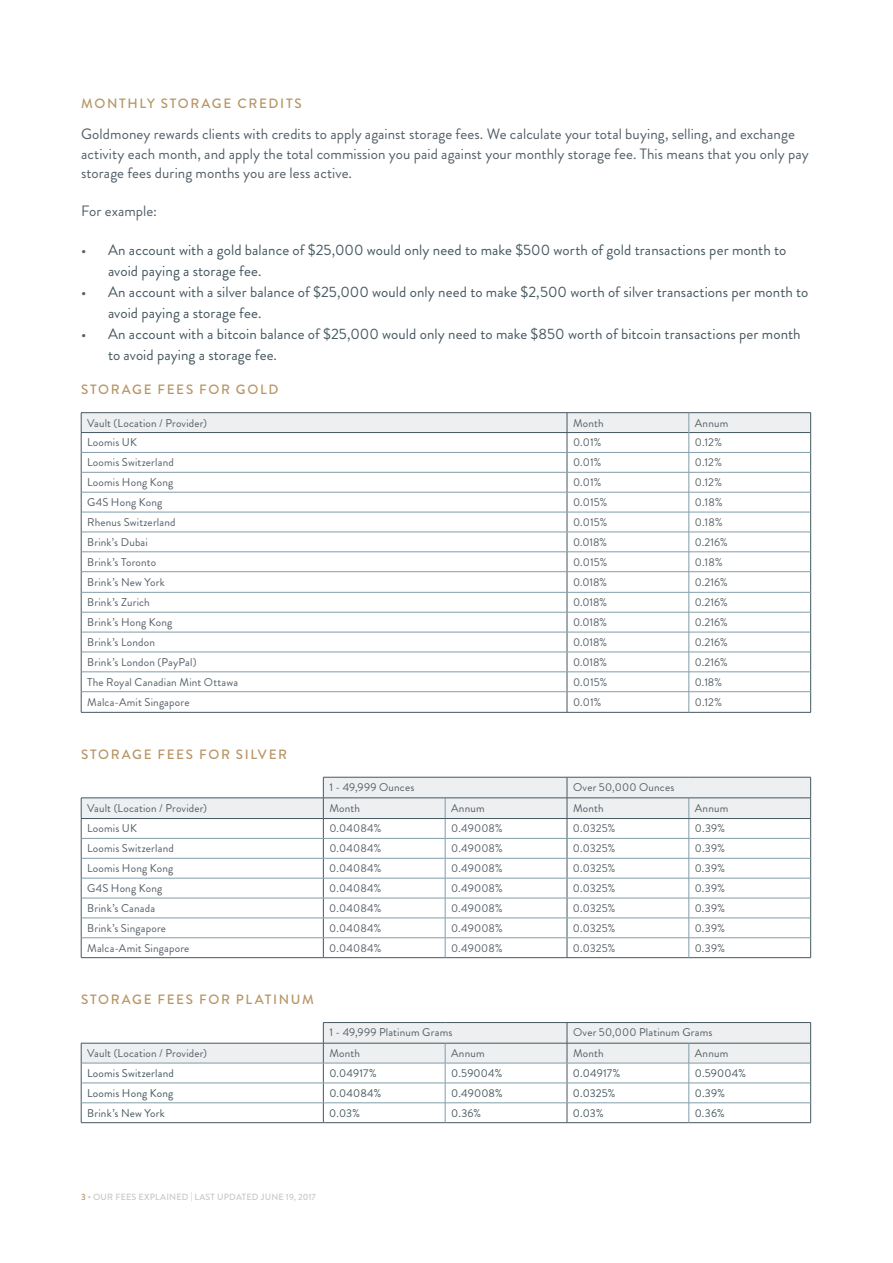
<style>
.page{position:relative;width:893px;height:1263px;background:#fff}
.page>*{position:absolute;margin:0;border:0;box-sizing:border-box;transform-origin:0 0}
.t1{font:15px/21px "Brandon Grotesque";letter-spacing:.005em;color:#455860}
.t2{font:15px/19.5px "Brandon Grotesque";letter-spacing:.005em;color:#535f67}
.t3{font:500 13.5px "Brandon Grotesque";letter-spacing:.125em;color:#b79666}
.t4{font:11.25px "Brandon Grotesque";letter-spacing:.015em;color:#535f67}
.t5{font:11.25px "Brandon Grotesque";letter-spacing:.015em;color:#455860}
.t6{font:500 9px "Brandon Grotesque";letter-spacing:.02em;color:#c7c8ca}
.s1{color:#535f67}
.s2{color:#b79666}
</style>
<div class="page">
<hr style="left:81px;top:712px;width:486px;height:1px;background:#455860">
<hr style="left:567px;top:712px;width:122px;height:1px;background:#455860">
<hr style="left:689px;top:712px;width:122px;height:1px;background:#455860">
<hr style="left:81px;top:412px;width:486px;height:1px;background:#455860">
<hr style="left:567px;top:412px;width:122px;height:1px;background:#455860">
<hr style="left:689px;top:412px;width:122px;height:1px;background:#455860">
<svg style="left:81px;top:413px;width:730px;height:299px"></svg>
<hr style="left:81px;top:957px;width:242px;height:1px;background:#455860">
<hr style="left:567px;top:957px;width:122px;height:1px;background:#455860">
<hr style="left:689px;top:957px;width:122px;height:1px;background:#455860">
<hr style="left:323px;top:957px;width:122px;height:1px;background:#455860">
<hr style="left:445px;top:957px;width:122px;height:1px;background:#455860">
<svg style="left:81px;top:777px;width:730px;height:180px"></svg>
<hr style="left:81px;top:818px;width:242px;height:1px;background:#455860">
<hr style="left:323px;top:818px;width:122px;height:1px;background:#455860">
<hr style="left:445px;top:818px;width:122px;height:1px;background:#455860">
<hr style="left:567px;top:818px;width:122px;height:1px;background:#455860">
<hr style="left:689px;top:818px;width:122px;height:1px;background:#455860">
<hr style="left:81px;top:1122px;width:242px;height:1px;background:#455860">
<hr style="left:567px;top:1122px;width:122px;height:1px;background:#455860">
<hr style="left:689px;top:1122px;width:122px;height:1px;background:#455860">
<hr style="left:323px;top:1122px;width:122px;height:1px;background:#455860">
<hr style="left:445px;top:1122px;width:122px;height:1px;background:#455860">
<svg style="left:81px;top:1022px;width:730px;height:100px"></svg>
<p class="t3" style="left:81px;top:94px;width:222px">MONTHLY STORAGE CREDITS</p>
<p class="t2" style="left:81px;top:125px;width:729px">Goldmoney rewards clients with credits to apply against storage fees. We calculate your total buying, selling, and exchange activity each month, and apply the total commission you paid against your monthly storage fee. This means that you only pay storage fees during months you are less active.</p>
<h1 class="t2" style="left:81px;top:201px;width:78px">For example:</h1>
<h1 class="t1" style="left:108px;top:240px;width:680px;text-indent:-27px"><span class="s1">•</span> An account with a gold balance of $25,000 would only need to make $500 worth of gold transactions per month to avoid paying a storage fee.</h1>
<h1 class="t1" style="left:108px;top:282px;width:702px;text-indent:-27px"><span class="s1">•</span> An account with a silver balance of $25,000 would only need to make $2,500 worth of silver transactions per month to avoid paying a storage fee.</h1>
<h1 class="t1" style="left:108px;top:324px;width:694px;text-indent:-27px"><span class="s1">•</span> An account with a bitcoin balance of $25,000 would only need to make $850 worth of bitcoin transactions per month to avoid paying a storage fee.</h1>
<p class="t3" style="left:81px;top:380px;width:199px">STORAGE FEES FOR GOLD</p>
<p class="t4" style="left:87px;top:415px;width:121px">Vault (Location / Provider)</p>
<p class="t4" style="left:573px;top:415px;width:32px">Month</p>
<p class="t4" style="left:695px;top:415px;width:35px">Annum</p>
<p class="t4" style="left:87px;top:435px;width:51px">Loomis UK</p>
<p class="t4" style="left:573px;top:435px;width:30px">0.01%</p>
<p class="t4" style="left:695px;top:435px;width:29px">0.12%</p>
<p class="t4" style="left:87px;top:455px;width:88px">Loomis Switzerland</p>
<p class="t4" style="left:573px;top:455px;width:30px">0.01%</p>
<p class="t4" style="left:695px;top:455px;width:29px">0.12%</p>
<p class="t4" style="left:87px;top:475px;width:88px">Loomis Hong Kong</p>
<p class="t4" style="left:573px;top:475px;width:30px">0.01%</p>
<p class="t4" style="left:695px;top:475px;width:29px">0.12%</p>
<p class="t4" style="left:87px;top:494px;width:77px">G4S Hong Kong</p>
<p class="t4" style="left:573px;top:494px;width:36px">0.015%</p>
<p class="t4" style="left:695px;top:494px;width:29px">0.18%</p>
<p class="t4" style="left:87px;top:514px;width:90px">Rhenus Switzerland</p>
<p class="t4" style="left:573px;top:514px;width:36px">0.015%</p>
<p class="t4" style="left:695px;top:514px;width:29px">0.18%</p>
<p class="t4" style="left:87px;top:534px;width:62px">Brink’s Dubai</p>
<p class="t4" style="left:573px;top:534px;width:36px">0.018%</p>
<p class="t4" style="left:695px;top:534px;width:35px">0.216%</p>
<p class="t4" style="left:87px;top:554px;width:70px">Brink’s Toronto</p>
<p class="t4" style="left:573px;top:554px;width:36px">0.015%</p>
<p class="t4" style="left:695px;top:554px;width:29px">0.18%</p>
<p class="t4" style="left:87px;top:574px;width:79px">Brink’s New York</p>
<p class="t4" style="left:573px;top:574px;width:36px">0.018%</p>
<p class="t4" style="left:695px;top:574px;width:35px">0.216%</p>
<p class="t4" style="left:87px;top:595px;width:64px">Brink’s Zurich</p>
<p class="t4" style="left:573px;top:595px;width:36px">0.018%</p>
<p class="t4" style="left:695px;top:595px;width:35px">0.216%</p>
<p class="t4" style="left:87px;top:614px;width:87px">Brink’s Hong Kong</p>
<p class="t4" style="left:573px;top:614px;width:36px">0.018%</p>
<p class="t4" style="left:695px;top:614px;width:35px">0.216%</p>
<p class="t4" style="left:87px;top:634px;width:69px">Brink’s London</p>
<p class="t4" style="left:573px;top:634px;width:36px">0.018%</p>
<p class="t4" style="left:695px;top:634px;width:35px">0.216%</p>
<p class="t4" style="left:87px;top:654px;width:111px">Brink’s London (PayPal)</p>
<p class="t4" style="left:573px;top:654px;width:36px">0.018%</p>
<p class="t4" style="left:695px;top:654px;width:35px">0.216%</p>
<p class="t4" style="left:87px;top:674px;width:152px">The Royal Canadian Mint Ottawa</p>
<p class="t4" style="left:573px;top:674px;width:36px">0.015%</p>
<p class="t4" style="left:695px;top:674px;width:29px">0.18%</p>
<p class="t4" style="left:87px;top:694px;width:104px">Malca-Amit Singapore</p>
<p class="t4" style="left:573px;top:694px;width:30px">0.01%</p>
<p class="t4" style="left:695px;top:694px;width:29px">0.12%</p>
<p class="t3" style="left:81px;top:745px;width:208px">STORAGE FEES FOR SILVER</p>
<p class="t4" style="left:329px;top:779px;width:86px">1 - 49,999 Ounces</p>
<p class="t4" style="left:573px;top:779px;width:103px">Over 50,000 Ounces</p>
<p class="t4" style="left:87px;top:800px;width:121px">Vault (Location / Provider)</p>
<p class="t4" style="left:329px;top:800px;width:32px">Month</p>
<p class="t4" style="left:451px;top:800px;width:35px">Annum</p>
<p class="t4" style="left:573px;top:800px;width:32px">Month</p>
<p class="t4" style="left:695px;top:800px;width:35px">Annum</p>
<p class="t4" style="left:87px;top:821px;width:51px">Loomis UK</p>
<p class="t4" style="left:329px;top:821px;width:54px">0.04084%</p>
<p class="t4" style="left:451px;top:821px;width:53px">0.49008%</p>
<p class="t4" style="left:573px;top:821px;width:44px">0.0325%</p>
<p class="t4" style="left:695px;top:821px;width:32px">0.39%</p>
<p class="t4" style="left:87px;top:841px;width:88px">Loomis Switzerland</p>
<p class="t4" style="left:329px;top:841px;width:54px">0.04084%</p>
<p class="t4" style="left:451px;top:841px;width:53px">0.49008%</p>
<p class="t4" style="left:573px;top:841px;width:44px">0.0325%</p>
<p class="t4" style="left:695px;top:841px;width:32px">0.39%</p>
<p class="t4" style="left:87px;top:860px;width:88px">Loomis Hong Kong</p>
<p class="t4" style="left:329px;top:860px;width:54px">0.04084%</p>
<p class="t4" style="left:451px;top:860px;width:53px">0.49008%</p>
<p class="t4" style="left:573px;top:860px;width:44px">0.0325%</p>
<p class="t4" style="left:695px;top:860px;width:32px">0.39%</p>
<p class="t4" style="left:87px;top:880px;width:77px">G4S Hong Kong</p>
<p class="t4" style="left:329px;top:880px;width:54px">0.04084%</p>
<p class="t4" style="left:451px;top:880px;width:53px">0.49008%</p>
<p class="t4" style="left:573px;top:880px;width:44px">0.0325%</p>
<p class="t4" style="left:695px;top:880px;width:32px">0.39%</p>
<p class="t4" style="left:87px;top:900px;width:70px">Brink’s Canada</p>
<p class="t4" style="left:329px;top:900px;width:54px">0.04084%</p>
<p class="t4" style="left:451px;top:900px;width:53px">0.49008%</p>
<p class="t4" style="left:573px;top:900px;width:44px">0.0325%</p>
<p class="t4" style="left:695px;top:900px;width:32px">0.39%</p>
<p class="t4" style="left:87px;top:920px;width:80px">Brink’s Singapore</p>
<p class="t4" style="left:329px;top:920px;width:54px">0.04084%</p>
<p class="t4" style="left:451px;top:920px;width:53px">0.49008%</p>
<p class="t4" style="left:573px;top:920px;width:44px">0.0325%</p>
<p class="t4" style="left:695px;top:920px;width:32px">0.39%</p>
<p class="t4" style="left:87px;top:940px;width:104px">Malca-Amit Singapore</p>
<p class="t4" style="left:329px;top:940px;width:54px">0.04084%</p>
<p class="t4" style="left:451px;top:940px;width:53px">0.49008%</p>
<p class="t4" style="left:573px;top:940px;width:44px">0.0325%</p>
<p class="t4" style="left:695px;top:940px;width:32px">0.39%</p>
<p class="t3" style="left:81px;top:990px;width:234px">STORAGE FEES FOR PLATINUM</p>
<p class="t4" style="left:329px;top:1025px;width:125px">1 - 49,999 Platinum Grams</p>
<p class="t4" style="left:573px;top:1025px;width:141px">Over 50,000 Platinum Grams</p>
<p class="t4" style="left:87px;top:1045px;width:121px">Vault (Location / Provider)</p>
<p class="t4" style="left:329px;top:1045px;width:32px">Month</p>
<p class="t4" style="left:451px;top:1045px;width:35px">Annum</p>
<p class="t4" style="left:573px;top:1045px;width:32px">Month</p>
<p class="t4" style="left:695px;top:1045px;width:35px">Annum</p>
<p class="t5" style="left:87px;top:1065px;width:88px">Loomis Switzerland</p>
<p class="t5" style="left:329px;top:1065px;width:49px">0.04917%</p>
<p class="t5" style="left:451px;top:1065px;width:53px">0.59004%</p>
<p class="t5" style="left:573px;top:1065px;width:49px">0.04917%</p>
<p class="t5" style="left:695px;top:1065px;width:53px">0.59004%</p>
<p class="t5" style="left:87px;top:1085px;width:88px">Loomis Hong Kong</p>
<p class="t5" style="left:329px;top:1085px;width:54px">0.04084%</p>
<p class="t5" style="left:451px;top:1085px;width:53px">0.49008%</p>
<p class="t5" style="left:573px;top:1085px;width:44px">0.0325%</p>
<p class="t5" style="left:695px;top:1085px;width:32px">0.39%</p>
<p class="t5" style="left:87px;top:1105px;width:79px">Brink’s New York</p>
<p class="t5" style="left:329px;top:1105px;width:32px">0.03%</p>
<p class="t5" style="left:451px;top:1105px;width:31px">0.36%</p>
<p class="t5" style="left:573px;top:1105px;width:32px">0.03%</p>
<p class="t5" style="left:695px;top:1105px;width:31px">0.36%</p>
<p class="t6" style="left:81px;top:1191px;width:236px"><span class="s2">3</span> • OUR FEES EXPLAINED | LAST UPDATED JUNE 19, 2017</p>
</div>
